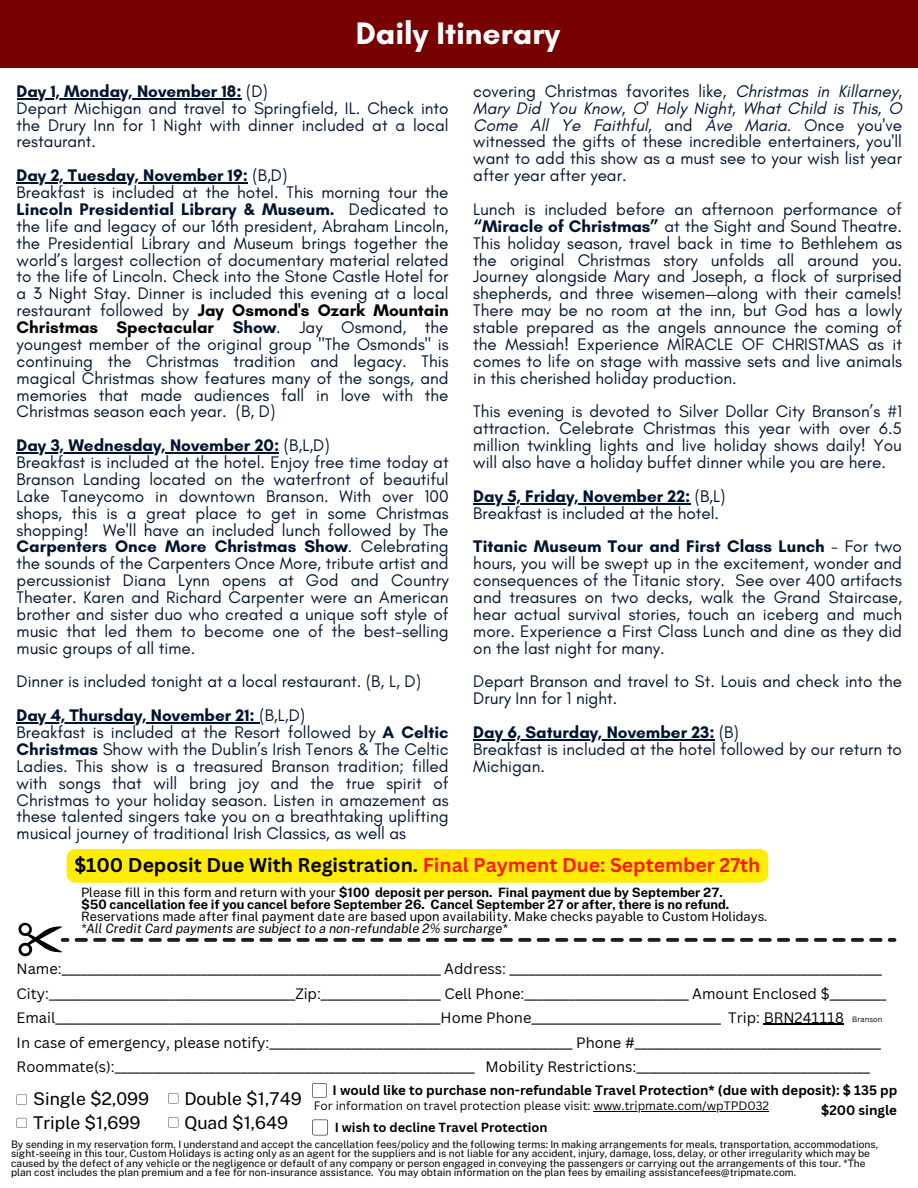
<style>
.page{position:relative;width:918px;height:1188px;background:#fff}
.page>*{position:absolute;margin:0;border:0;box-sizing:border-box;transform-origin:0 0}
.t1{font:700 31.8px "Glacial Indifference";color:#fff}
.t2{font:700 19.35px "Canva Sans";color:#000}
.t3{font:17.55px "Public Sans";color:#000}
.t4{font:17.1px/16.8px "Glacial Indifference";color:#001430}
.t5{font:700 17.1px "Glacial Indifference";color:#001430}
.t6{font:14.7px/24.6px "Canva Sans";color:#000}
.t7{font:700 13.35px "Canva Sans";color:#000}
.t8{font:700 12.9px "Public Sans";color:#000}
.t9{font:12.9px "Public Sans";color:#000}
.t10{font:italic 12.9px "Public Sans";color:#000}
.t11{font:700 12.75px "Canva Sans";color:#000}
.t12{font:11.85px "Canva Sans";color:#000}
.t13{font:10.35px/9.4px "Public Sans";color:#000}
.t14{font:7.5px "Canva Sans";color:#000}
.s1{font-weight:700}
.s2{font-weight:700;color:#000}
.s3{font-weight:400}
.s4{font-style:italic}
.s5{color:#ff1616}
</style>
<div class="page">
<div style="left:0;top:0;width:918px;height:68px;background:#770101"></div>
<hr style="left:17px;top:98px;width:225px;height:1px;background:#001430">
<hr style="left:17px;top:182px;width:231px;height:1px;background:#001430">
<hr style="left:17px;top:452px;width:262px;height:1px;background:#001430">
<hr style="left:17px;top:722px;width:238px;height:1px;background:#001430">
<svg style="left:18px;top:923px;width:51px;height:33px"></svg>
<svg style="left:75px;top:938px;width:807px;height:4px"></svg>
<svg style="left:888px;top:938px;width:8px;height:4px"></svg>
<svg style="left:168px;top:1093px;width:10px;height:10px"></svg>
<svg style="left:17px;top:1095px;width:10px;height:10px"></svg>
<svg style="left:312px;top:1083px;width:15px;height:15px"></svg>
<svg style="left:17px;top:1118px;width:10px;height:10px"></svg>
<hr style="left:764px;top:1024px;width:80px;height:1px;background:#000">
<hr style="left:594px;top:1111px;width:175px;height:1px;background:#000">
<svg style="left:312px;top:1120px;width:16px;height:15px"></svg>
<div style="left:67px;top:849px;width:701px;height:34px;background:#ffed00"></div>
<hr style="left:473px;top:503px;width:218px;height:1px;background:#001430">
<hr style="left:473px;top:739px;width:242px;height:1px;background:#001430">
<svg style="left:168px;top:1117px;width:10px;height:10px"></svg>
<h1 class="t1" style="left:356px;top:14px;width:206px">Daily Itinerary</h1>
<h4 class="t4" style="left:17px;top:82px;width:434px"><span class="s1">Day 1, Monday, November 18:</span> (D)<br>Depart Michigan and travel to Springfield, IL. Check into the Drury Inn for 1 Night with dinner included at a local restaurant.</h4>
<h4 class="t4" style="left:17px;top:167px;width:434px"><span class="s1">Day 2, Tuesday, November 19:</span> (B,D)<br>Breakfast is included at the hotel. This morning tour the <span class="s1">Lincoln Presidential Library &amp; Museum.</span> Dedicated to the life and legacy of our 16th president, Abraham Lincoln, the Presidential Library and Museum brings together the world’s largest collection of documentary material related to the life of Lincoln. Check into the Stone Castle Hotel for a 3 Night Stay. Dinner is included this evening at a local restaurant followed by <span class="s2">Jay Osmond's Ozark Mountain Christmas Spectacular</span> <span class="s1">Show</span>. Jay Osmond, the youngest member of the original group "The Osmonds" is continuing the Christmas tradition and legacy. This magical Christmas show features many of the songs, and memories that made audiences fall in love with the Christmas season each year. (B, D)</h4>
<h4 class="t4" style="left:17px;top:437px;width:434px"><span class="s1">Day 3, Wednesday, November 20:</span> (B,L,D)<br>Breakfast is included at the hotel. Enjoy free time today at Branson Landing located on the waterfront of beautiful Lake Taneycomo in downtown Branson. With over 100 shops, this is a great place to get in some Christmas shopping! We'll have an included lunch followed by The <span class="s1">Carpenters Once More Christmas Show</span>. Celebrating the sounds of the Carpenters Once More, tribute artist and percussionist Diana Lynn opens at God and Country Theater. Karen and Richard Carpenter were an American brother and sister duo who created a unique soft style of music that led them to become one of the best-selling music groups of all time.</h4>
<h4 class="t4" style="left:17px;top:673px;width:406px">Dinner is included tonight at a local restaurant. (B, L, D)</h4>
<p class="t5" style="left:17px;top:705px;width:290px">Day 4, Thursday, November 21: <span class="s3">(B,L,D)</span></p>
<h4 class="t4" style="left:17px;top:724px;width:434px;text-align:justify">Breakfast is included at the Resort followed by <span class="s1">A Celtic Christmas</span> Show with the Dublin’s Irish Tenors &amp; The Celtic Ladies. This show is a treasured Branson tradition; filled with songs that will bring joy and the true spirit of Christmas to your holiday season. Listen in amazement as these talented singers take you on a breathtaking uplifting musical journey of traditional Irish Classics, as well as</h4>
<p class="t4" style="left:473px;top:82px;width:430px;text-align:justify">covering Christmas favorites like, <span class="s4">Christmas in Killarney, Mary Did You Know, O' Holy Night, What Child is This, O Come All Ye Faithful,</span> and <span class="s4">Ave Maria.</span> Once you've witnessed the gifts of these incredible entertainers, you'll want to add this show as a must see to your wish list year after year after year.</p>
<p class="t4" style="left:473px;top:201px;width:430px;text-align:justify">Lunch is included before an afternoon performance of <span class="s1">“Miracle of Christmas”</span> at the Sight and Sound Theatre.<br>This holiday season, travel back in time to Bethlehem as the original Christmas story unfolds all around you.<br>Journey alongside Mary and Joseph, a flock of surprised shepherds, and three wisemen—along with their camels!<br>There may be no room at the inn, but God has a lowly stable prepared as the angels announce the coming of the Messiah! Experience MIRACLE OF CHRISTMAS as it comes to life on stage with massive sets and live animals in this cherished holiday production.</p>
<h3 class="t4" style="left:473px;top:403px;width:430px;text-align:justify">This evening is devoted to Silver Dollar City Branson’s #1 attraction. Celebrate Christmas this year with over 6.5 million twinkling lights and live holiday shows daily! You will also have a holiday buffet dinner while you are here.</h3>
<p class="t4" style="left:473px;top:487px;width:254px"><span class="s1">Day 5, Friday, November 22:</span> (B,L)<br>Breakfast is included at the hotel.</p>
<h3 class="t4" style="left:473px;top:538px;width:430px;text-align:justify"><span class="s1">Titanic Museum Tour and First Class Lunch</span> - For two hours, you will be swept up in the excitement, wonder and consequences of the Titanic story. See over 400 artifacts and treasures on two decks, walk the Grand Staircase, hear actual survival stories, touch an iceberg and much more. Experience a First Class Lunch and dine as they did on the last night for many.</h3>
<p class="t4" style="left:473px;top:673px;width:430px">Depart Branson and travel to St. Louis and check into the<br>Drury Inn for 1 night.</p>
<h5 class="t4" style="left:473px;top:724px;width:430px"><span class="s1">Day 6, Saturday, November 23:</span> (B)<br>Breakfast is included at the hotel followed by our return to<br>Michigan.</h5>
<p class="t2" style="left:74px;top:851px;width:688px">$100 Deposit Due With Registration. <span class="s5">Final Payment Due: September 27th</span></p>
<h4 class="t8" style="left:81px;top:885px;width:643px"><span class="s3">Please fill in this form and return with your</span> $100 deposit per person. Final payment due by September 27.</h4>
<h4 class="t8" style="left:81px;top:897px;width:650px">$50 cancellation fee if you cancel before September 26. Cancel September 27 or after, there is no refund.</h4>
<h4 class="t9" style="left:81px;top:909px;width:688px">Reservations made after final payment date are based upon availability. Make checks payable to Custom Holidays.</h4>
<h4 class="t10" style="left:81px;top:921px;width:428px">*All Credit Card payments are subject to a non-refundable 2% surcharge*</h4>
<h4 class="t6" style="left:17px;top:956px;width:871px">Name:____________________________________________________________ Address: ___________________________________________________________ City:_______________________________________Zip:___________________ Cell Phone:__________________________ Amount Enclosed $_________ Email_____________________________________________________________Home Phone______________________________ Trip: BRN241118<br>In case of emergency, please notify:________________________________________________ Phone #_______________________________________ Roommate(s):_________________________________________________________ Mobility Restrictions:_____________________________________</h4>
<h2 class="t7" style="left:333px;top:1081px;width:566px">I would like to purchase non-refundable Travel Protection* (due with deposit): $ 135 pp</h2>
<p class="t12" style="left:314px;top:1097px;width:457px">For information on travel protection please visit: www.tripmate.com/wpTPD032</p>
<p class="t13" style="left:11px;top:1139px;width:869px">By sending in my reservation form, I understand and accept the cancellation fees/policy and the following terms: In making arrangements for meals, transportation, accommodations, sight-seeing in this tour, Custom Holidays is acting only as an agent for the suppliers and is not liable for any accident, injury, damage, loss, delay, or other irregularity which may be caused by the defect of any vehicle or the negligence or default of any company or person engaged in conveying the passengers or carrying out the arrangements of this tour. *The plan cost includes the plan premium and a fee for non-insurance assistance. You may obtain information on the plan fees by emailing assistancefees@tripmate.com.</p>
<h6 class="t14" style="left:852px;top:1014px;width:32px">Branson</h6>
<h3 class="t3" style="left:184px;top:1088px;width:119px">Double $1,749</h3>
<h4 class="t3" style="left:33px;top:1088px;width:117px">Single $2,099</h4>
<p class="t7" style="left:821px;top:1101px;width:77px">$200 single</p>
<p class="t3" style="left:184px;top:1112px;width:105px">Quad $1,649</p>
<p class="t3" style="left:33px;top:1112px;width:109px">Triple $1,699</p>
<p class="t11" style="left:335px;top:1118px;width:215px">I wish to decline Travel Protection</p>
</div>
